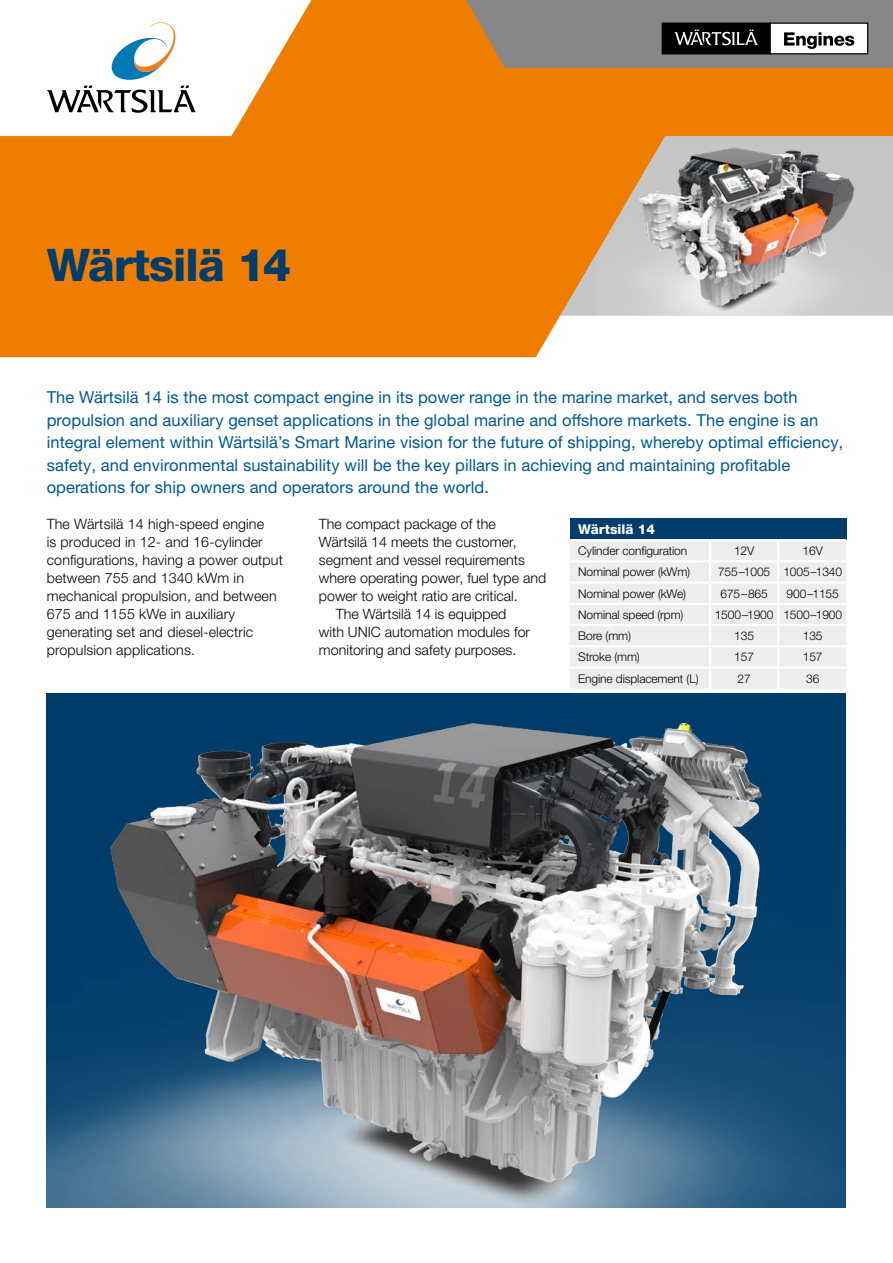
<style>
.page{position:relative;width:893px;height:1263px;background:#fff}
.page>*{position:absolute;margin:0;border:0;box-sizing:border-box;transform-origin:0 0}
.Cover_Head{font:800 45px "Helvetica Neue LTW1 G";letter-spacing:-.02em;color:#003d6a}
.Ingress{font:16.5px/22.5px "Helvetica Neue LTW1 G";letter-spacing:.005em;color:#005892}
.Basic_Sans_break{font:300 14.25px/18px "Helvetica Neue LTW1 G";color:#000}
.Engine{font:800 13.5px "Helvetica Neue LTW1 G";color:#fff}
.Table_text{font:300 12px "Helvetica Neue LTW1 G";letter-spacing:-.01em;color:#000}
</style>
<div class="page">
<svg style="left:0;top:0;width:893px;height:357px;fill:#ef7d00"></svg>
<svg style="left:459px;top:0;width:434px;height:68px"></svg>
<svg style="left:108px;top:22px;width:69px;height:58px"></svg>
<svg style="left:47px;top:86px;width:149px;height:27px"></svg>
<img style="left:47px;top:693px;width:799px;height:515px">
<div style="left:570px;top:519px;width:276px;height:21px;background:#003d6a"></div>
<hr style="left:570px;top:539px;width:140px;height:2px;background:#fff">
<hr style="left:710px;top:539px;width:68px;height:2px;background:#fff">
<hr style="left:778px;top:539px;width:68px;height:2px;background:#fff">
<svg style="left:570px;top:541px;width:276px;height:148px"></svg>
<hr style="left:570px;top:666px;width:140px;height:3px;background:#fff">
<hr style="left:710px;top:666px;width:68px;height:3px;background:#fff">
<hr style="left:709px;top:669px;width:2px;height:20px;background:#fff">
<hr style="left:778px;top:666px;width:68px;height:3px;background:#fff">
<hr style="left:777px;top:669px;width:2px;height:20px;background:#fff">
<p class="Cover_Head" style="left:47px;top:238px;width:246px">Wärtsilä 14</p>
<p class="Ingress" style="left:47px;top:386px;width:798px">The Wärtsilä 14 is the most compact engine in its power range in the marine market, and serves both propulsion and auxiliary genset applications in the global marine and offshore markets. The engine is an integral element within Wärtsilä’s Smart Marine vision for the future of shipping, whereby optimal efficiency, safety, and environmental sustainability will be the key pillars in achieving and maintaining profitable operations for ship owners and operators around the world.</p>
<p class="Basic_Sans_break" style="left:47px;top:515px;width:238px">The Wärtsilä 14 high-speed engine<br>is produced in 12- and 16-cylinder configurations, having a power output between 755 and 1340 kWm in mechanical propulsion, and between<br>675 and 1155 kWe in auxiliary generating set and diesel-electric propulsion applications.</p>
<p class="Engine" style="left:578px;top:521px;width:78px">Wärtsilä 14</p>
<p class="Basic_Sans_break" style="left:319px;top:515px;width:229px">The compact package of the<br>Wärtsilä 14 meets the customer, segment and vessel requirements where operating power, fuel type and power to weight ratio are critical.</p>
<p class="Basic_Sans_break" style="left:319px;top:605px;width:213px;text-indent:17px">The Wärtsilä 14 is equipped with UNIC automation modules for monitoring and safety purposes.</p>
<p class="Table_text" style="left:578px;top:543px;width:110px">Cylinder configuration</p>
<p class="Table_text" style="left:734px;top:543px;width:22px">12V</p>
<p class="Table_text" style="left:803px;top:543px;width:22px">16V</p>
<p class="Table_text" style="left:578px;top:565px;width:113px">Nominal power (kWm)</p>
<p class="Table_text" style="left:718px;top:565px;width:54px">755–1005</p>
<p class="Table_text" style="left:783px;top:565px;width:60px">1005–1340</p>
<p class="Table_text" style="left:578px;top:586px;width:109px">Nominal power (kWe)</p>
<p class="Table_text" style="left:720px;top:586px;width:49px">675–865</p>
<p class="Table_text" style="left:787px;top:586px;width:54px">900–1155</p>
<p class="Table_text" style="left:578px;top:607px;width:107px">Nominal speed (rpm)</p>
<p class="Table_text" style="left:715px;top:607px;width:60px">1500–1900</p>
<p class="Table_text" style="left:783px;top:607px;width:60px">1500–1900</p>
<p class="Table_text" style="left:578px;top:628px;width:54px">Bore (mm)</p>
<p class="Table_text" style="left:734px;top:628px;width:21px">135</p>
<p class="Table_text" style="left:803px;top:628px;width:21px">135</p>
<p class="Table_text" style="left:578px;top:650px;width:63px">Stroke (mm)</p>
<p class="Table_text" style="left:734px;top:650px;width:21px">157</p>
<p class="Table_text" style="left:803px;top:650px;width:21px">157</p>
<p class="Table_text" style="left:578px;top:671px;width:122px">Engine displacement (L)</p>
<p class="Table_text" style="left:737px;top:671px;width:15px">27</p>
<p class="Table_text" style="left:806px;top:671px;width:15px">36</p>
</div>
